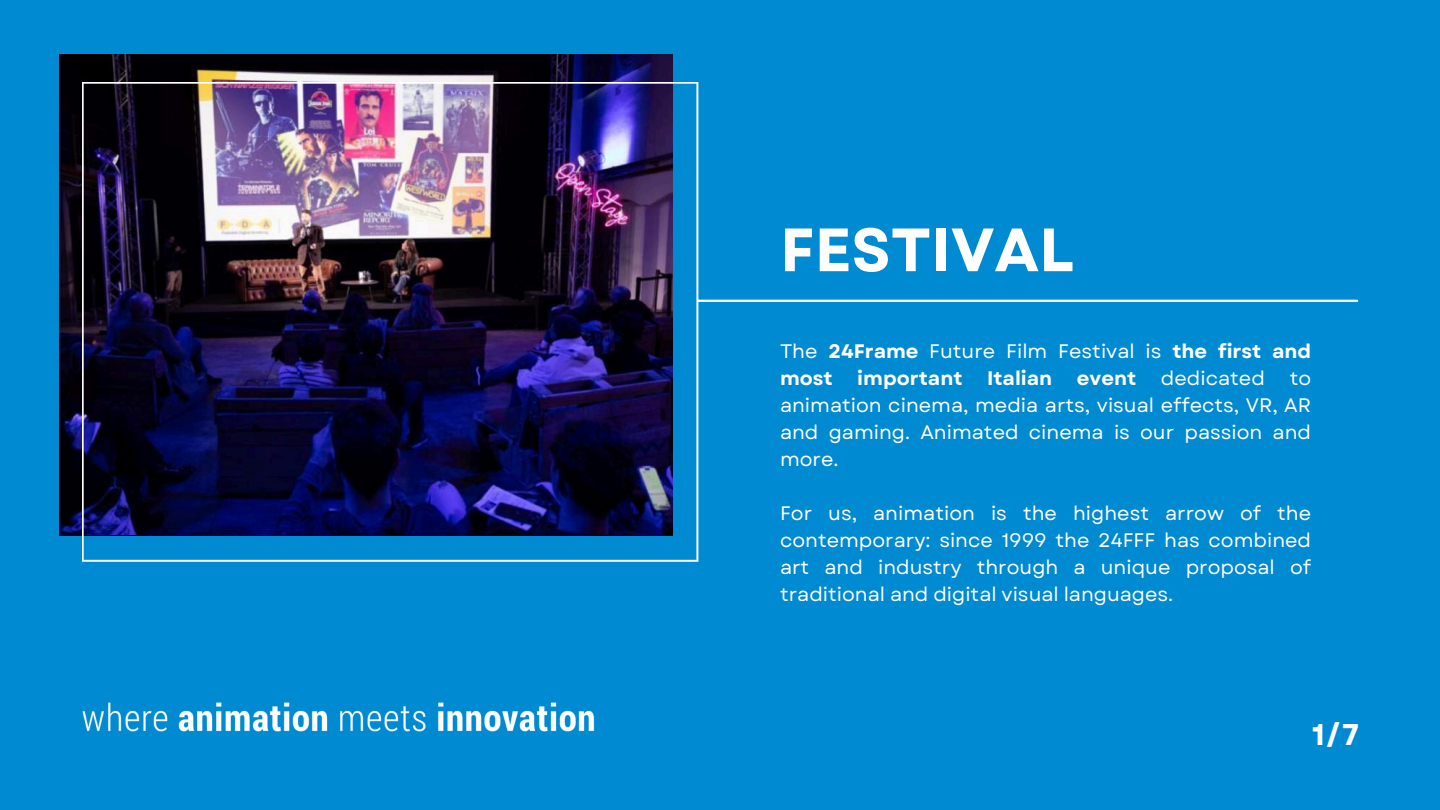
<style>
.page{position:relative;width:1440px;height:810px;background:#008ad2}
.page>*{position:absolute;margin:0;border:0;box-sizing:border-box;transform-origin:0 0}
.t1{font:700 61px "Garet";color:#fff}
.t2{font:700 30px "Garet";color:#fff}
.t3{font:19.6px/27px "Garet";color:#fff;text-align:justify}
.t4{font:700 19.6px "Garet";color:#fff}
.s1{font-weight:700}
</style>
<div class="page">
<img style="left:59px;top:54px;width:613px;height:481px">
<img style="left:82px;top:82px;width:616px;height:480px">
<hr style="left:698px;top:300px;width:659px;height:2px;background:#fff">
<img style="left:82px;top:702px;width:513px;height:30px">
<h1 class="t1" style="left:780px;top:206px;width:296px">FESTIVAL</h1>
<p class="t3" style="left:780px;top:338px;width:533px">The <span class="s1">24Frame</span> Future Film Festival is <span class="s1">the first and most</span></p>
<p class="t4" style="left:857px;top:364px;width:107px">important</p>
<p class="t4" style="left:987px;top:364px;width:67px">Italian</p>
<p class="t4" style="left:1077px;top:364px;width:61px">event</p>
<p class="t3" style="left:1161px;top:365px;width:105px">dedicated</p>
<p class="t3" style="left:780px;top:365px;width:533px;text-indent:510px">to animation cinema, media arts, visual effects, VR, AR and gaming. Animated cinema is our passion and more.</p>
<p class="t3" style="left:780px;top:500px;width:533px">For us, animation is the highest arrow of the contemporary: since 1999 the 24FFF has combined art and industry through a unique proposal of traditional and digital visual languages.</p>
<h2 class="t2" style="left:1312px;top:713px;width:48px">1/7</h2>
</div>
